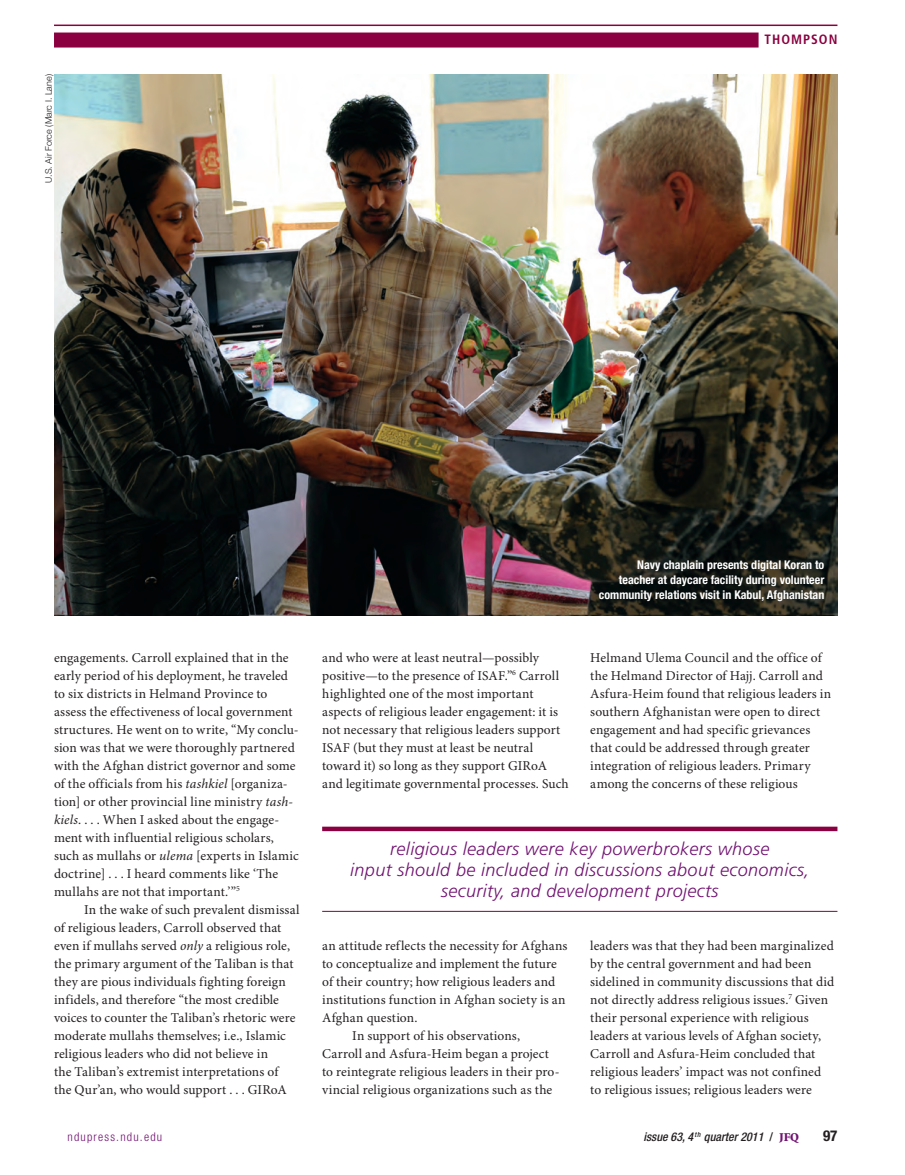
<style>
.page{position:relative;width:905px;height:1175px;background:#fff}
.page>*{position:absolute;margin:0;border:0;box-sizing:border-box;transform-origin:0 0}
.QUOTE__RED_Pull-Quot{font:italic 300 18px/21px "Frutiger LT Std";letter-spacing:.02em;color:#711271;text-align:center}
.t1{font:700 condensed 15px "Helvetica Neue LT Std";color:#231f20}
.BODY__Text_9_11-15_o{font:13.5px/18px "Minion Pro";letter-spacing:.01em;color:#231f20}
.t2{font:700 condensed 13.5px "Frutiger LT Std";letter-spacing:.075em;color:#8b0040}
.PHOTO__Caption_White{font:700 condensed 12px/15px "Helvetica Neue LT Std";color:#fff;text-align:right}
.t3{font:italic 500 condensed 12px "Helvetica Neue LT Std";color:#231f20}
.t4{font:300 condensed 12px "Helvetica Neue LT Std";letter-spacing:.1em;color:#711271}
.PHOTO__Credit{font:300 9px "Helvetica Neue LT Std";color:#231f20}
.s1{font-style:italic}
.s2{font-style:normal}
.s3{font-family:"Minion Std";font-weight:900;font-style:normal;font-stretch:normal;color:#711271}
</style>
<div class="page">
<hr style="left:54px;top:25px;width:783px;height:1px;background:#8b0040">
<div style="left:54px;top:33px;width:704px;height:15px;background:#8b0040"></div>
<img style="left:54px;top:74px;width:783px;height:541px">
<div style="left:322px;top:826px;width:515px;height:5px;background:#8b0040"></div>
<hr style="left:322px;top:911px;width:515px;height:1px;background:#8b0040">
<p class="PHOTO__Credit" style="left:43px;top:183px;width:110px;rotate:-90deg">U.S. Air Force (Marc I. Lane)</p>
<p class="t2" style="left:764px;top:31px;width:74px">THOMPSON</p>
<p class="BODY__Text_9_11-15_o" style="left:54px;top:649px;width:246px">engagements. Carroll explained that in the early period of his deployment, he traveled to six districts in Helmand Province to assess the effectiveness of local government structures. He went on to write, “My conclu&shy;sion was that we were thoroughly partnered with the Afghan district governor and some of the officials from his <span class="s1">tashkiel</span> [organiza&shy;tion] or other provincial line ministry <span class="s1">tash&shy;kiels</span>. . . . When I asked about the engage&shy;ment with influential religious scholars, such as mullahs or <span class="s1">ulema</span> [experts in Islamic doctrine] . . . I heard comments like ‘The mullahs are not that important.’”<sup>5</sup></p>
<p class="BODY__Text_9_11-15_o" style="left:54px;top:901px;width:247px;text-indent:30px">In the wake of such prevalent dismissal of religious leaders, Carroll observed that even if mullahs served <span class="s1">only</span> a religious role, the primary argument of the Taliban is that they are pious individuals fighting foreign infidels, and therefore “the most credible voices to counter the Taliban’s rhetoric were moderate mullahs themselves; i.e., Islamic religious leaders who did not believe in<br>the Taliban’s extremist interpretations of<br>the Qur’an, who would support . . . GIRoA</p>
<p class="BODY__Text_9_11-15_o" style="left:322px;top:649px;width:248px">and who were at least neutral—possibly positive—to the presence of ISAF.”<sup>6</sup> Carroll highlighted one of the most important aspects of religious leader engagement: it is not necessary that religious leaders support ISAF (but they must at least be neutral toward it) so long as they support GIRoA and legitimate governmental processes. Such</p>
<p class="PHOTO__Caption_White" style="left:599px;top:557px;width:227px">Navy chaplain presents digital Koran to teacher at daycare facility during volunteer community relations visit in Kabul, Afghanistan</p>
<p class="BODY__Text_9_11-15_o" style="left:590px;top:649px;width:242px">Helmand Ulema Council and the office of the Helmand Director of Hajj. Carroll and Asfura-Heim found that religious leaders in southern Afghanistan were open to direct engagement and had specific grievances that could be addressed through greater integration of religious leaders. Primary among the concerns of these religious</p>
<p class="QUOTE__RED_Pull-Quot" style="left:350px;top:839px;width:460px">religious leaders were key powerbrokers whose<br>input should be included in discussions about economics, security, and development projects</p>
<p class="BODY__Text_9_11-15_o" style="left:322px;top:937px;width:247px">an attitude reflects the necessity for Afghans to conceptualize and implement the future of their country; how religious leaders and institutions function in Afghan society is an Afghan question.</p>
<p class="BODY__Text_9_11-15_o" style="left:322px;top:1027px;width:239px;text-indent:30px">In support of his observations, Carroll and Asfura-Heim began a project to reintegrate religious leaders in their pro&shy;vincial religious organizations such as the</p>
<p class="BODY__Text_9_11-15_o" style="left:590px;top:937px;width:245px">leaders was that they had been marginalized by the central government and had been sidelined in community discussions that did not directly address religious issues.<sup>7</sup> Given their personal experience with religious leaders at various levels of Afghan society, Carroll and Asfura-Heim concluded that religious leaders’ impact was not confined to religious issues; religious leaders were</p>
<p class="t4" style="left:68px;top:1129px;width:96px">ndupress.ndu.edu</p>
<p class="t3" style="left:643px;top:1129px;width:157px">issue 63, 4 <sup>th</sup> quarter 2011 <span class="s2">/</span> <span class="s3">JFQ</span></p>
<p class="t1" style="left:823px;top:1126px;width:16px">97</p>
</div>
